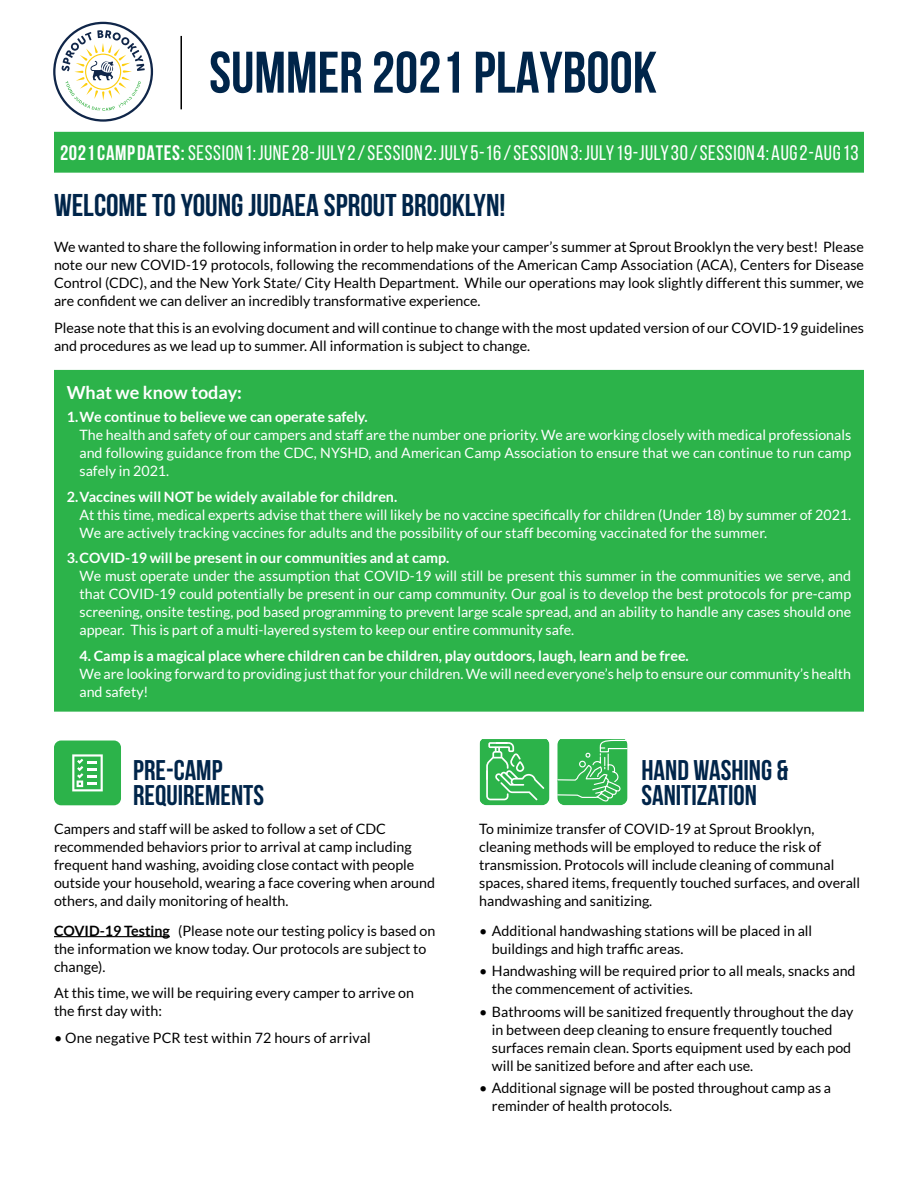
<style>
.page{position:relative;width:918px;height:1188px;background:#fff}
.page>*{position:absolute;margin:0;border:0;box-sizing:border-box;transform-origin:0 0}
.t1{font:700 58.5px "Bebas Neue";color:#00254a}
.t2{font:700 31.5px "Bebas Neue";color:#00254a}
.t3{font:700 28.5px/25.5px "Bebas Neue";color:#00254a}
.t4{font:21px "Bebas Neue";letter-spacing:.03em;color:#fff}
.t5{font:700 18px "Lato";color:#fff}
.t6{font:14.25px/18px "Lato";color:#000}
.t7{font:14.25px/18px "Lato";color:#fff;text-align:justify}
.t8{font:700 14.25px "Lato";color:#fff}
.t9{font:700 14.25px "Lato";color:#000}
.s1{font-weight:700}
.s2{font-family:"Adobe Hebrew"}
</style>
<div class="page">
<svg style="left:54px;top:132px;width:810px;height:580px;fill:#2cb34a"></svg>
<div style="left:54px;top:741px;width:67px;height:64px;background:#2cb34a;border-radius:7px"></div>
<svg style="left:72px;top:754px;width:31px;height:37px"></svg>
<svg style="left:557px;top:739px;width:71px;height:66px;background:#48bd62"></svg>
<svg style="left:480px;top:739px;width:69px;height:66px;background:#4abe64"></svg>
<hr style="left:54px;top:936px;width:116px;height:1px;background:#000">
<hr style="left:180px;top:36px;width:2px;height:73px;background:#000">
<svg style="left:53px;top:22px;width:100px;height:100px"></svg>
<h1 class="t1" style="left:209px;top:40px;width:449px">SUMMER2021PLAYBOOK</h1>
<h3 class="t4" style="left:60px;top:141px;width:800px"><span class="s1">2021CAMPDATES:</span>SESSION1:JUNE28-JULY /2 SESSION2:JULY5-16/SESSION3:JULY19-JULY30/SESSION4:AUG2-AUG13</h3>
<h2 class="t2" style="left:54px;top:188px;width:453px">WELCOMETO YOUNG JUDAEASPROUTBROOKLYN!</h2>
<p class="t6" style="left:54px;top:238px;width:812px;text-align:justify">We wanted to share the following information in order to help make your camper s’ summer at Sprout Brooklyn the very best! Please note our new COVID-19 protocols, following the recommendations of the American Camp Association (ACA ,) Centers for Disease Control (CDC <span class="s2">,</span>) and the New York State/ City Health Department. While our operations may look slightly different this summer, we are confident we can deliver an incredibly transformative experience.</p>
<p class="t6" style="left:54px;top:319px;width:812px">Please note that this is an evolving document and will continue to change with the most updated version of our COVID-19 guidelines and procedures as we lead up to summer. All information is subject to change.</p>
<p class="t5" style="left:67px;top:382px;width:177px">What we know today:</p>
<p class="t8" style="left:67px;top:409px;width:303px">1.We continue to believe we can operate safely.</p>
<p class="t7" style="left:80px;top:426px;width:773px">The health and safety of our campers and staff are the number one priority. We are working closely with medical professionals and following guidance from the CDC, NYSHD, and American Camp Association to ensure that we can continue to run camp safely in 2021.</p>
<p class="t8" style="left:67px;top:489px;width:332px">2.Vaccines will NOT be widely available for children.</p>
<p class="t7" style="left:80px;top:506px;width:773px">At this time, medical experts advise that there will likely be no vaccine specifically for children (Under 18) by summer of 2021.<br>We are actively tracking vaccines for adults and the possibility of our staff becoming vaccinated for the summer.</p>
<p class="t8" style="left:67px;top:550px;width:384px">3.COVID-19 will be present in our communities and at camp.</p>
<p class="t7" style="left:80px;top:567px;width:773px">We must operate under the assumption that COVID-19 will still be present this summer in the communities we serve, and that COVID-19 could potentially be present in our camp community. Our goal is to develop the best protocols for pre-camp screening, onsite testing, pod based programming to prevent large scale spread, and an ability to handle any cases should one appear. This is part of a multi-layered system to keep our entire community safe.</p>
<p class="t8" style="left:80px;top:648px;width:611px">4. Camp is a magical place where children can be children, play outdoors, laugh, learn and be free.</p>
<p class="t7" style="left:80px;top:665px;width:773px">We are looking forward to providing just that for your children. We will need everyone s’ help to ensure our community s’ health and safety!</p>
<h3 class="t3" style="left:133px;top:757px;width:132px">PRE-CAMP<br>REQUIREMENTS</h3>
<h3 class="t3" style="left:641px;top:757px;width:148px">HANDWASHING &amp;<br>SANITIZATION</h3>
<p class="t6" style="left:54px;top:820px;width:383px">Campers and staff will be asked to follow a set of CDC recommended behaviors prior to arrival at camp including frequent hand washing, avoiding close contact with people outside your household, wearing a face covering when around others, and daily monitoring of health.</p>
<p class="t6" style="left:178px;top:922px;width:259px">(Please note our testing policy is based on</p>
<p class="t6" style="left:479px;top:820px;width:383px">To minimize transfer of COVID-19 at Sprout Brooklyn, cleaning methods will be employed to reduce the risk of transmission. Protocols will include cleaning of communal spaces, shared items, frequently touched surfaces, and overall handwashing and sanitizing.</p>
<p class="t6" style="left:492px;top:922px;width:322px;text-indent:-13px">• Additional handwashing stations will be placed in all buildings and high traffic areas.</p>
<p class="t6" style="left:492px;top:962px;width:365px;text-indent:-13px">• Handwashing will be required prior to all meals, snacks and the commencement of activities.</p>
<p class="t6" style="left:492px;top:1003px;width:363px;text-indent:-13px">• Bathrooms will be sanitized frequently throughout the day in between deep cleaning to ensure frequently touched surfaces remain clean. Sports equipment used by each pod will be sanitized before and after each use.</p>
<p class="t6" style="left:492px;top:1079px;width:341px;text-indent:-13px">• Additional signage will be posted throughout camp as a reminder of health protocols.</p>
<p class="t9" style="left:54px;top:922px;width:117px">COVID-19 Testing</p>
<p class="t6" style="left:54px;top:940px;width:374px">the information we know today. Our protocols are subject to change .(</p>
<p class="t6" style="left:54px;top:984px;width:362px">At this time, we will be requiring every camper to arrive on the first day with:</p>
<p class="t6" style="left:54px;top:1029px;width:318px">• One negative PCR test within 72 hours of arrival</p>
</div>
